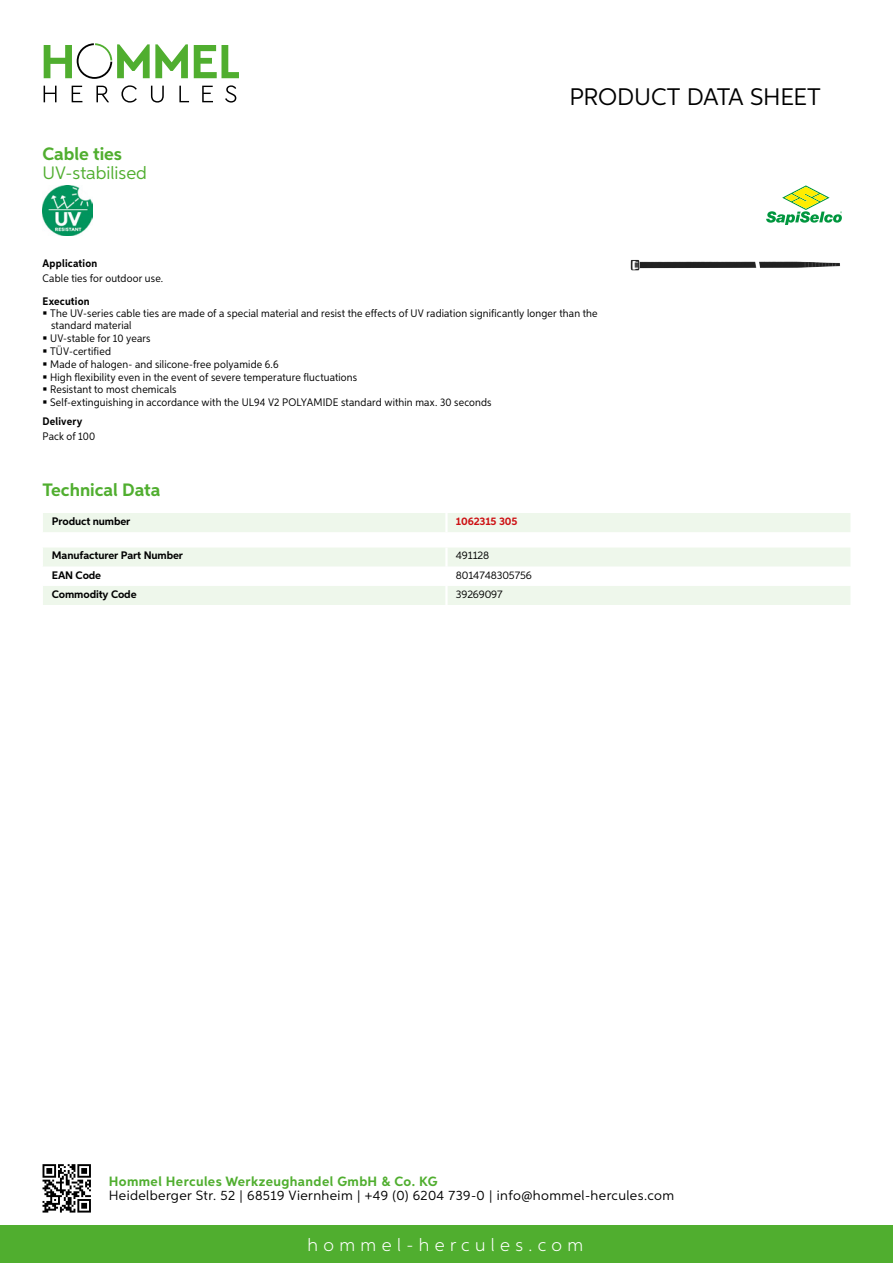
<style>
.page{position:relative;width:893px;height:1263px;background:#fff}
.page>*{position:absolute;margin:0;border:0;box-sizing:border-box;transform-origin:0 0}
.t1{font:24px "Aspira";letter-spacing:-.01em;color:#000}
.t2{font:700 18px "Aspira";color:#50ae2f}
.t3{font:300 18px "Aspira";letter-spacing:.3em;color:#fff}
.t4{font:18px "Aspira";color:#50ae2f}
.t5{font:13.5px "Aspira";letter-spacing:.03em;color:#000}
.t6{font:700 13.5px "Aspira";letter-spacing:.03em;color:#50ae2f}
.t7{font:10.95px/12.6px "Aspira Nar";letter-spacing:.015em;color:#000}
.t8{font:700 10.95px "Aspira";letter-spacing:-.01em;color:#000}
.t9{font:700 10.95px "Aspira Nar";letter-spacing:.015em;color:#000}
.t10{font:10.95px "Aspira";letter-spacing:-.01em;color:#000}
.t11{font:700 10.95px "Aspira";letter-spacing:-.01em;color:#cd1013}
</style>
<div class="page">
<div style="left:0;top:1226px;width:893px;height:37px;background:#50ae2f"></div>
<svg style="left:43px;top:1164px;width:48px;height:48px"></svg>
<svg style="left:194px;top:45px;width:45px;height:33px"></svg>
<svg style="left:44px;top:43px;width:144px;height:36px"></svg>
<svg style="left:44px;top:86px;width:13px;height:16px"></svg>
<svg style="left:72px;top:86px;width:10px;height:16px"></svg>
<svg style="left:96px;top:86px;width:13px;height:16px"></svg>
<svg style="left:121px;top:85px;width:16px;height:18px"></svg>
<svg style="left:151px;top:86px;width:13px;height:17px"></svg>
<svg style="left:179px;top:86px;width:10px;height:16px"></svg>
<svg style="left:202px;top:86px;width:11px;height:16px"></svg>
<svg style="left:225px;top:85px;width:11px;height:18px"></svg>
<div style="left:43px;top:513px;width:807px;height:19px;background:#eef7eb"></div>
<hr style="left:445px;top:513px;width:3px;height:19px;background:#fff">
<svg style="left:43px;top:548px;width:807px;height:57px"></svg>
<hr style="left:445px;top:586px;width:3px;height:19px;background:#fff">
<img style="left:43px;top:185px;width:49px;height:50px">
<img style="left:631px;top:260px;width:209px;height:10px">
<svg style="left:766px;top:185px;width:76px;height:40px"></svg>
<h2 class="t2" style="left:43px;top:142px;width:81px">Cable ties</h2>
<h2 class="t4" style="left:43px;top:162px;width:106px">UV-stabilised</h2>
<h1 class="t1" style="left:569px;top:82px;width:253px">Product data sh eet</h1>
<p class="t9" style="left:43px;top:257px;width:56px">Application</p>
<p class="t7" style="left:43px;top:272px;width:122px">Cable ties for outdoor use.</p>
<p class="t9" style="left:43px;top:294px;width:49px">Execution</p>
<p class="t7" style="left:50px;top:307px;width:549px">The UV-series cable ties are made of a special material and resist the effects of UV radiation significantly longer than the standard material<br>UV-stable for 10 years<br>TÜV-certified<br>Made of halogen- and silicone-free polyamide 6.6<br>High flexibility even in the event of severe temperature fluctuations<br>Resistant to most chemicals<br>Self-extinguishing in accordance with the UL94 V2 POLYAMIDE standard within max. 30 seconds</p>
<p class="t9" style="left:43px;top:415px;width:41px">Delivery</p>
<p class="t7" style="left:43px;top:430px;width:54px">Pack of 100</p>
<h2 class="t2" style="left:43px;top:479px;width:120px">Technical Data</h2>
<p class="t8" style="left:52px;top:514px;width:80px">Product number</p>
<p class="t11" style="left:456px;top:514px;width:63px">1062315 305</p>
<p class="t8" style="left:52px;top:549px;width:133px">Manufacturer Part Number</p>
<p class="t10" style="left:456px;top:549px;width:35px">491128</p>
<p class="t8" style="left:52px;top:568px;width:51px">EAN Code</p>
<p class="t10" style="left:456px;top:568px;width:77px">8014748305756</p>
<p class="t8" style="left:52px;top:587px;width:86px">Commodity Code</p>
<p class="t10" style="left:456px;top:587px;width:48px">39269097</p>
<p class="t6" style="left:109px;top:1172px;width:330px">Hommel Hercules Werkzeughandel GmbH &amp; Co. KG</p>
<p class="t5" style="left:109px;top:1187px;width:567px">Heidelberger Str. 52 | 68519 Viernheim | +49 (0) 6204 739-0 | info@hommel-hercules.com</p>
<h2 class="t3" style="left:307px;top:1234px;width:277px">hommel-hercules.com</h2>
</div>
